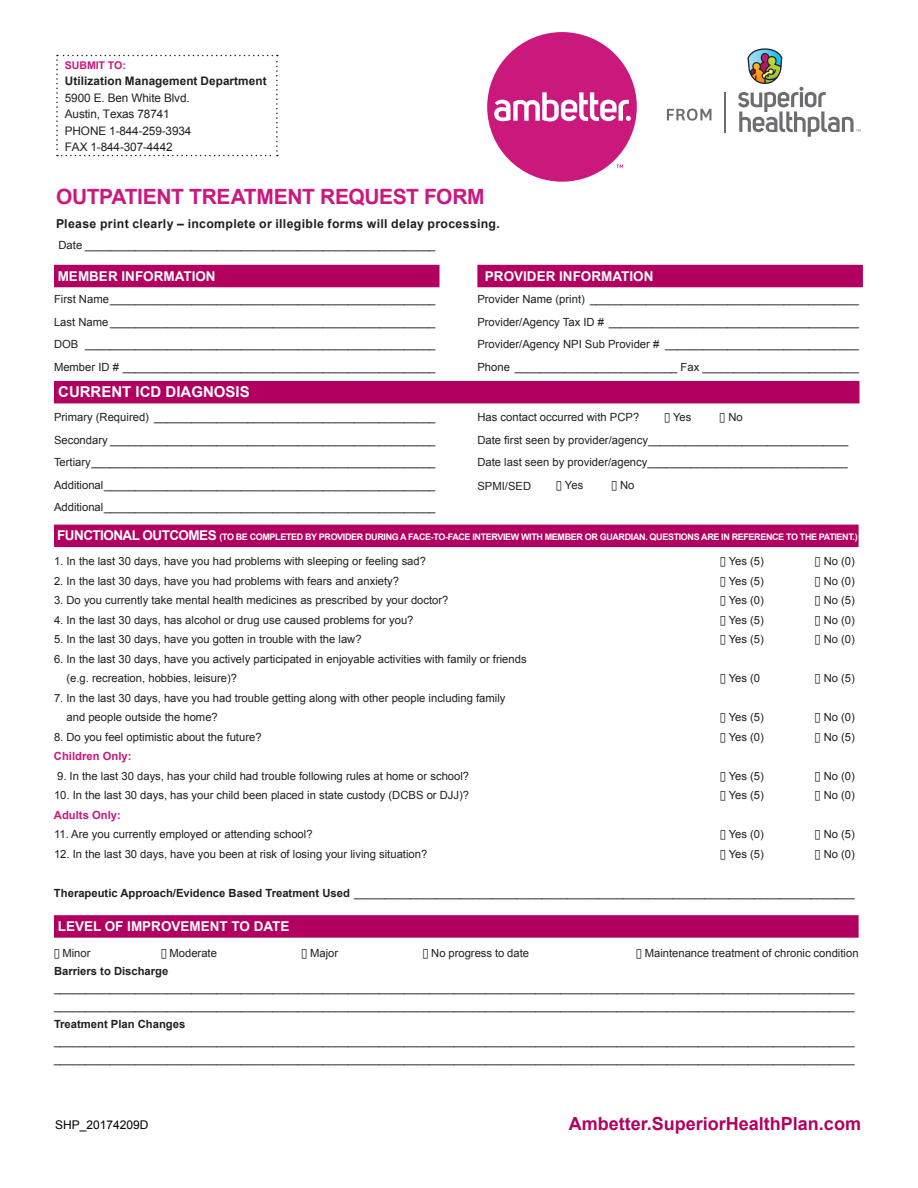
<style>
.page{position:relative;width:918px;height:1188px;background:#fff}
.page>*{position:absolute;margin:0;border:0;box-sizing:border-box;transform-origin:0 0}
.t1{font:700 21px "Arial";letter-spacing:-.02em;color:#ca187d}
.t2{font:700 18px "Arial";color:#b10060}
.block_headline{font:700 15px "Arial";color:#fff}
.block_headline-2{font:700 13.5px "Arial";color:#fff}
.t3{font:700 12.3px "Arial";letter-spacing:.025em;color:#231f20}
.t4{font:12px "Arial";color:#000}
.t5{font:11.7px/16.5px "Arial";letter-spacing:-.01em;color:#231f20}
.t6{font:700 11.7px "Arial";letter-spacing:.005em;color:#231f20}
.body_text{font:11.25px/19.5px "Arial";color:#231f20}
.block_headline-3{font:11.25px "Arial";color:#231f20}
.body_text-2{font:700 11.25px "Arial";color:#231f20}
.body_text-3{font:700 11.25px "Arial";color:#ca187d}
.t7{font:700 10.65px "Arial";letter-spacing:-.01em;color:#ca187d}
.block_headline-4{font:700 9px "Arial";letter-spacing:-.04em;color:#fff}
.s1{font-size:13.5px}
.s2{font-weight:700}
</style>
<div class="page">
<div style="left:54px;top:381px;width:806px;height:22px;background:#b10060"></div>
<div style="left:54px;top:525px;width:805px;height:22px;background:#b10060"></div>
<div style="left:54px;top:915px;width:805px;height:23px;background:#b10060"></div>
<div style="left:54px;top:265px;width:386px;height:22px;background:#b10060"></div>
<div style="left:477px;top:265px;width:386px;height:22px;background:#b10060"></div>
<svg style="left:667px;top:109px;width:44px;height:12px"></svg>
<hr style="left:724px;top:92px;width:1px;height:40px;background:#6c6d70">
<div style="left:487px;top:32px;width:150px;height:150px;background:#ca187d;border-radius:50%"></div>
<svg style="left:494px;top:92px;width:137px;height:30px"></svg>
<svg style="left:616px;top:165px;width:7px;height:3px"></svg>
<svg style="left:738px;top:48px;width:122px;height:89px"></svg>
<svg style="left:56px;top:55px;width:222px;height:101px"></svg>
<p class="t7" style="left:65px;top:58px;width:63px">SUBMIT TO:</p>
<p class="t6" style="left:65px;top:73px;width:203px">Utilization Management Department</p>
<p class="t5" style="left:65px;top:89px;width:128px">5900 E. Ben White Blvd.<br>Austin, Texas 78741<br>PHONE 1-844-259-3934<br>FAX 1-844-307-4442</p>
<p class="t1" style="left:56px;top:183px;width:430px">OUTPATIENT TREATMENT REQUEST FORM</p>
<p class="t3" style="left:56px;top:216px;width:445px">Please print clearly – incomplete or illegible forms will delay processing.</p>
<p class="body_text" style="left:58px;top:236px;width:379px">Date ________________________________________________________</p>
<p class="block_headline-2" style="left:58px;top:267px;width:159px">MEMBER INFORMATION</p>
<p class="body_text" style="left:54px;top:289px;width:383px">First Name____________________________________________________</p>
<p class="body_text" style="left:54px;top:312px;width:383px">Last Name ____________________________________________________</p>
<p class="body_text" style="left:54px;top:333px;width:383px;line-height:22.5px">DOB ________________________________________________________<br>Member ID # __________________________________________________</p>
<p class="block_headline" style="left:58px;top:381px;width:193px">CURRENT ICD DIAGNOSIS</p>
<p class="block_headline-3" style="left:54px;top:410px;width:383px">Primary (Required) _____________________________________________</p>
<p class="block_headline-3" style="left:54px;top:432px;width:383px">Secondary ____________________________________________________</p>
<p class="block_headline-3" style="left:54px;top:455px;width:383px">Tertiary_______________________________________________________</p>
<p class="body_text" style="left:54px;top:475px;width:383px">Additional_____________________________________________________</p>
<p class="body_text" style="left:54px;top:498px;width:383px">Additional_____________________________________________________</p>
<p class="block_headline-2" style="left:485px;top:267px;width:170px">PROVIDER INFORMATION</p>
<p class="block_headline-3" style="left:477px;top:292px;width:383px">Provider Name (print) ___________________________________________</p>
<p class="block_headline-3" style="left:477px;top:314px;width:383px">Provider/Agency Tax ID # ________________________________________</p>
<p class="block_headline-3" style="left:477px;top:337px;width:383px">Provider/Agency NPI Sub Provider # _______________________________</p>
<p class="block_headline-3" style="left:477px;top:359px;width:383px">Phone __________________________ Fax _________________________</p>
<p class="block_headline-3" style="left:477px;top:410px;width:163px">Has contact occurred with PCP?</p>
<p class="block_headline-3" style="left:664px;top:410px;width:29px">□ Yes</p>
<p class="block_headline-3" style="left:720px;top:410px;width:25px">□ No</p>
<p class="block_headline-3" style="left:477px;top:433px;width:372px">Date first seen by provider/agency________________________________</p>
<p class="block_headline-3" style="left:477px;top:455px;width:372px">Date last seen by provider/agency________________________________</p>
<p class="block_headline-3" style="left:477px;top:479px;width:55px">SPMI/SED</p>
<p class="block_headline-3" style="left:556px;top:478px;width:29px">□ Yes</p>
<p class="block_headline-3" style="left:611px;top:478px;width:25px">□ No</p>
<p class="block_headline-4" style="left:57px;top:531px;width:802px"><span class="s1">FUNCTIONAL OUTCOMES</span> (TO BE COMPLETED BY PROVIDER DURING A FACE-TO-FACE INTERVIEW WITH MEMBER OR GUARDIAN. QUESTIONS ARE IN REFERENCE TO THE PATIENT.)</p>
<p class="block_headline-3" style="left:54px;top:554px;width:374px">1. In the last 30 days, have you had problems with sleeping or feeling sad?</p>
<p class="block_headline-3" style="left:720px;top:554px;width:45px">□ Yes (5)</p>
<p class="block_headline-3" style="left:815px;top:554px;width:42px">□ No (0)</p>
<p class="block_headline-3" style="left:54px;top:573px;width:347px">2. In the last 30 days, have you had problems with fears and anxiety?</p>
<p class="block_headline-3" style="left:720px;top:573px;width:45px">□ Yes (5)</p>
<p class="block_headline-3" style="left:815px;top:573px;width:42px">□ No (0)</p>
<p class="body_text" style="left:54px;top:591px;width:396px">3. Do you currently take mental health medicines as prescribed by your doctor?</p>
<p class="body_text" style="left:720px;top:591px;width:45px">□ Yes (0)</p>
<p class="body_text" style="left:815px;top:591px;width:42px">□ No (5)</p>
<p class="body_text" style="left:54px;top:610px;width:361px">4. In the last 30 days, has alcohol or drug use caused problems for you?</p>
<p class="body_text" style="left:720px;top:610px;width:45px">□ Yes (5)</p>
<p class="body_text" style="left:815px;top:610px;width:42px">□ No (0)</p>
<p class="body_text" style="left:54px;top:630px;width:309px">5. In the last 30 days, have you gotten in trouble with the law?</p>
<p class="body_text" style="left:720px;top:630px;width:45px">□ Yes (5)</p>
<p class="body_text" style="left:815px;top:630px;width:42px">□ No (0)</p>
<p class="body_text" style="left:67px;top:649px;width:462px;text-indent:-13px">6. In the last 30 days, have you actively participated in enjoyable activities with family or friends (e.g. recreation, hobbies, leisure)?</p>
<p class="body_text" style="left:720px;top:669px;width:42px">□ Yes (0</p>
<p class="body_text" style="left:815px;top:669px;width:42px">□ No (5)</p>
<p class="body_text" style="left:67px;top:688px;width:440px;text-indent:-13px">7. In the last 30 days, have you had trouble getting along with other people including family and people outside the home?</p>
<p class="body_text" style="left:720px;top:708px;width:45px">□ Yes (5)</p>
<p class="body_text" style="left:815px;top:708px;width:42px">□ No (0)</p>
<p class="body_text" style="left:54px;top:727px;width:209px">8. Do you feel optimistic about the future?</p>
<p class="body_text" style="left:720px;top:727px;width:45px">□ Yes (0)</p>
<p class="body_text" style="left:815px;top:727px;width:42px">□ No (5)</p>
<p class="body_text-3" style="left:54px;top:749px;width:79px">Children Only:</p>
<p class="body_text" style="left:57px;top:766px;width:414px">9. In the last 30 days, has your child had trouble following rules at home or school?</p>
<p class="body_text" style="left:720px;top:766px;width:45px">□ Yes (5)</p>
<p class="body_text" style="left:815px;top:766px;width:42px">□ No (0)</p>
<p class="body_text" style="left:54px;top:786px;width:417px">10. In the last 30 days, has your child been placed in state custody (DCBS or DJJ)?</p>
<p class="body_text" style="left:720px;top:786px;width:45px">□ Yes (5)</p>
<p class="body_text" style="left:815px;top:786px;width:42px">□ No (0)</p>
<p class="body_text-3" style="left:54px;top:807px;width:68px">Adults Only:</p>
<p class="body_text" style="left:54px;top:825px;width:260px">11. Are you currently employed or attending school?</p>
<p class="body_text" style="left:720px;top:825px;width:45px">□ Yes (0)</p>
<p class="body_text" style="left:815px;top:825px;width:42px">□ No (5)</p>
<p class="body_text" style="left:54px;top:844px;width:375px">12. In the last 30 days, have you been at risk of losing your living situation?</p>
<p class="body_text" style="left:720px;top:844px;width:45px">□ Yes (5)</p>
<p class="body_text" style="left:815px;top:844px;width:42px">□ No (0)</p>
<p class="body_text" style="left:54px;top:883px;width:802px"><span class="s2">Therapeutic Approach/Evidence Based Treatment Used</span> ________________________________________________________________________________</p>
<p class="block_headline-2" style="left:58px;top:917px;width:233px">LEVEL OF IMPROVEMENT TO DATE</p>
<p class="body_text" style="left:54px;top:944px;width:38px">□ Minor</p>
<p class="body_text" style="left:161px;top:944px;width:57px">□ Moderate</p>
<p class="body_text" style="left:302px;top:944px;width:38px">□ Major</p>
<p class="body_text" style="left:423px;top:944px;width:108px">□ No progress to date</p>
<p class="body_text" style="left:636px;top:944px;width:224px">□ Maintenance treatment of chronic condition</p>
<p class="body_text-2" style="left:54px;top:963px;width:116px">Barriers to Discharge</p>
<p class="body_text" style="left:54px;top:980px;width:802px;line-height:17.5px">________________________________________________________________________________________________________________________________ ________________________________________________________________________________________________________________________________</p>
<p class="body_text-2" style="left:54px;top:1016px;width:133px">Treatment Plan Changes</p>
<p class="body_text" style="left:54px;top:1032px;width:802px;line-height:17.5px">________________________________________________________________________________________________________________________________ ________________________________________________________________________________________________________________________________</p>
<p class="t4" style="left:55px;top:1117px;width:95px">SHP_20174209D</p>
<p class="t2" style="left:569px;top:1111px;width:294px">Ambetter.SuperiorHealthPlan.com</p>
</div>
